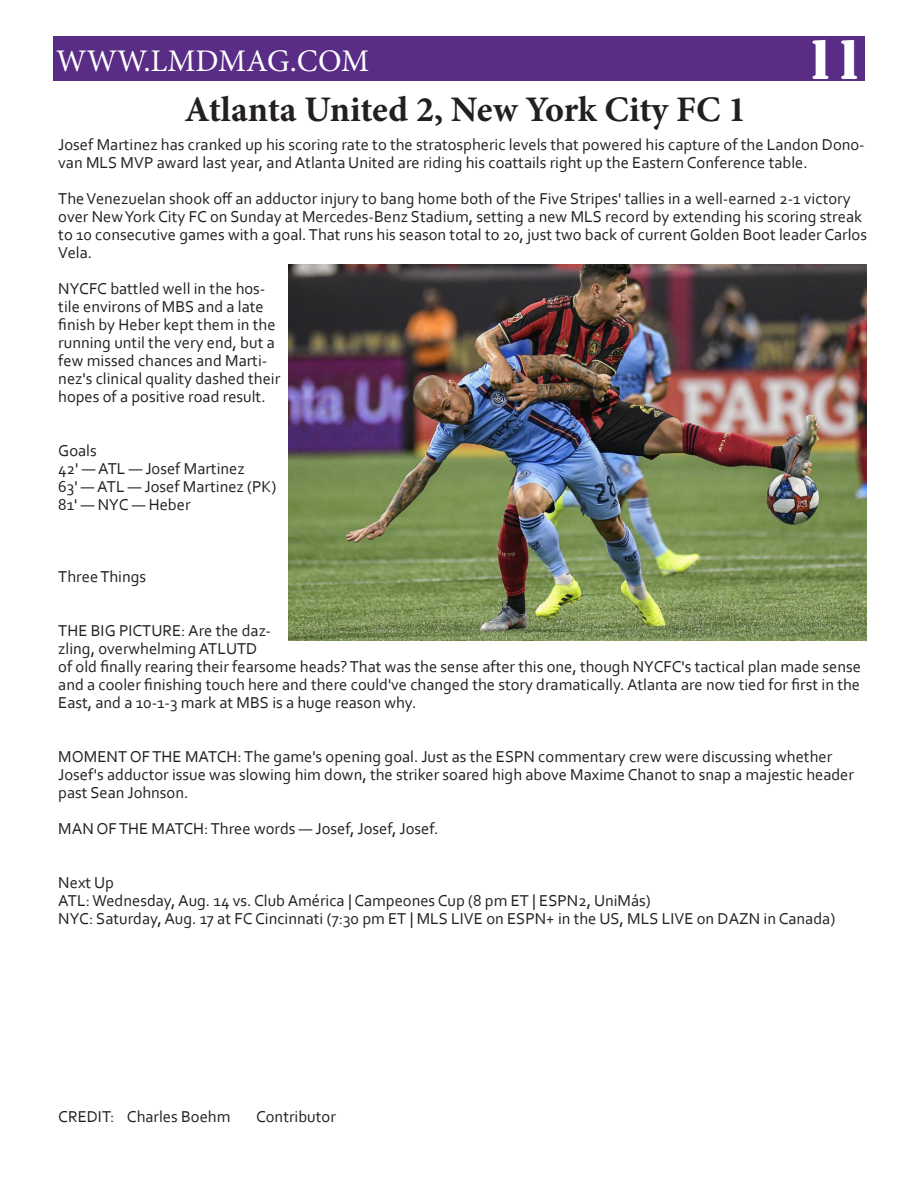
<style>
.page{position:relative;width:918px;height:1188px;background:#fff}
.page>*{position:absolute;margin:0;border:0;box-sizing:border-box;transform-origin:0 0}
.t1{font:52.35px "Stencil Std";color:#fff;scale:.88 1}
.t2{font:700 36px "Minion Pro";letter-spacing:-.005em;color:#231f20}
.t3{font:31.5px "Minion Pro";color:#fff}
.t4{font:16.5px/18px "Corbel";color:#231f20}
</style>
<div class="page">
<div style="left:53px;top:37px;width:812px;height:44px;background:#592c86"></div>
<img style="left:289px;top:265px;width:578px;height:375px">
<h3 class="t3" style="left:56px;top:40px;width:315px">WWW.LMDMAG.COM</h3>
<h1 class="t1" style="left:806px;top:26px;width:67px">11</h1>
<h2 class="t2" style="left:184px;top:84px;width:563px">Atlanta United 2, New York City FC 1</h2>
<p class="t4" style="left:58px;top:135px;width:808px">Josef Martinez has cranked up his scoring rate to the stratospheric levels that powered his capture of the Landon Dono&shy;van MLS MVP award last year, and Atlanta United are riding his coattails right up the Eastern Conference table.</p>
<p class="t4" style="left:58px;top:189px;width:810px">The Venezuelan shook off an adductor injury to bang home both of the Five Stripes' tallies in a well-earned 2-1 victory over New York City FC on Sunday at Mercedes-Benz Stadium, setting a new MLS record by extending his scoring streak to 10 consecutive games with a goal. That runs his season total to 20, just two back of current Golden Boot leader Carlos Vela.</p>
<p class="t4" style="left:58px;top:279px;width:223px">NYCFC battled well in the hos&shy;tile environs of MBS and a late finish by Heber kept them in the running until the very end, but a few missed chances and Marti&shy;nez's clinical quality dashed their hopes of a positive road result.</p>
<p class="t4" style="left:58px;top:441px;width:220px">Goals<br>42' — ATL — Josef Martinez<br>63' — ATL — Josef Martinez (PK)<br>81' — NYC — Heber</p>
<p class="t4" style="left:58px;top:567px;width:89px">Three Things</p>
<p class="t4" style="left:58px;top:621px;width:804px">THE BIG PICTURE: Are the daz-<br>zling, overwhelming ATLUTD<br>of old finally rearing their fearsome heads? That was the sense after this one, though NYCFC's tactical plan made sense and a cooler finishing touch here and there could've changed the story dramatically. Atlanta are now tied for first in the East, and a 10-1-3 mark at MBS is a huge reason why.</p>
<p class="t4" style="left:58px;top:747px;width:797px">MOMENT OF THE MATCH: The game's opening goal. Just as the ESPN commentary crew were discussing whether<br>Josef's adductor issue was slowing him down, the striker soared high above Maxime Chanot to snap a majestic header past Sean Johnson.</p>
<p class="t4" style="left:58px;top:819px;width:382px">MAN OF THE MATCH: Three words — Josef, Josef, Josef.</p>
<p class="t4" style="left:58px;top:873px;width:778px">Next Up<br>ATL: Wednesday, Aug. 14 vs. Club América | Campeones Cup (8 pm ET | ESPN2, UniMás)<br>NYC: Saturday, Aug. 17 at FC Cincinnati (7:30 pm ET | MLS LIVE on ESPN+ in the US, MLS LIVE on DAZN in Canada)</p>
<p class="t4" style="left:58px;top:1107px;width:174px">CREDIT: Charles Boehm</p>
<p class="t4" style="left:256px;top:1107px;width:81px">Contributor</p>
</div>
